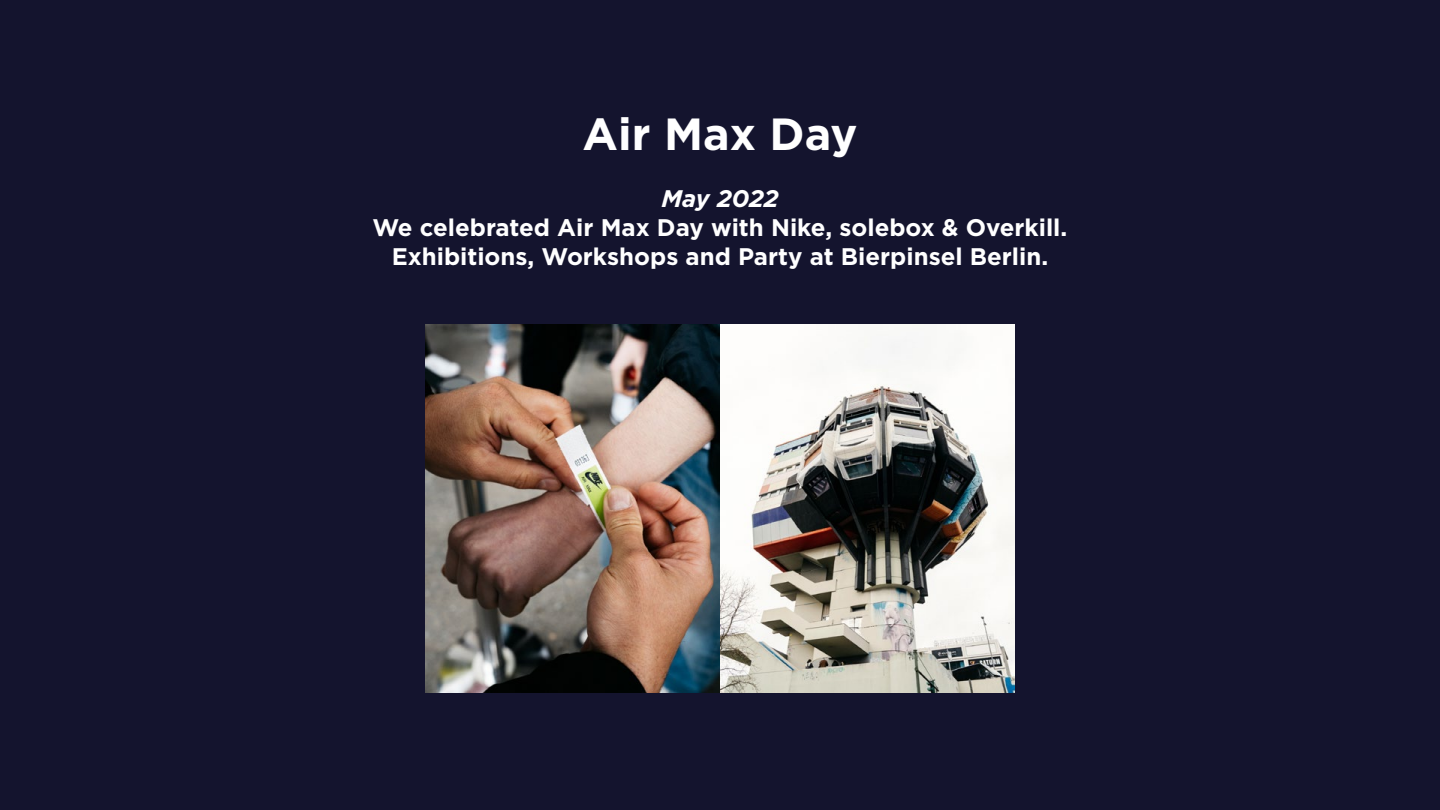
<style>
.page{position:relative;width:1440px;height:810px;background:#14142e}
.page>*{position:absolute;margin:0;border:0;box-sizing:border-box;transform-origin:0 0}
.t1{font:700 45px "Gotham";color:#fff}
.t2{font:700 24px/28.8px "Gotham";color:#fff;text-align:center}
.t3{font:italic 700 24px "Gotham";color:#fff}
</style>
<div class="page">
<img style="left:425px;top:325px;width:590px;height:368px">
<h1 class="t1" style="left:583px;top:108px;width:276px">Air Max Day</h1>
<p class="t3" style="left:661px;top:185px;width:119px">May 2022</p>
<p class="t2" style="left:373px;top:213px;width:696px">We celebrated Air Max Day with Nike, solebox &amp; Overkill.<br>Exhibitions, Workshops and Party at Bierpinsel Berlin.</p>
</div>
